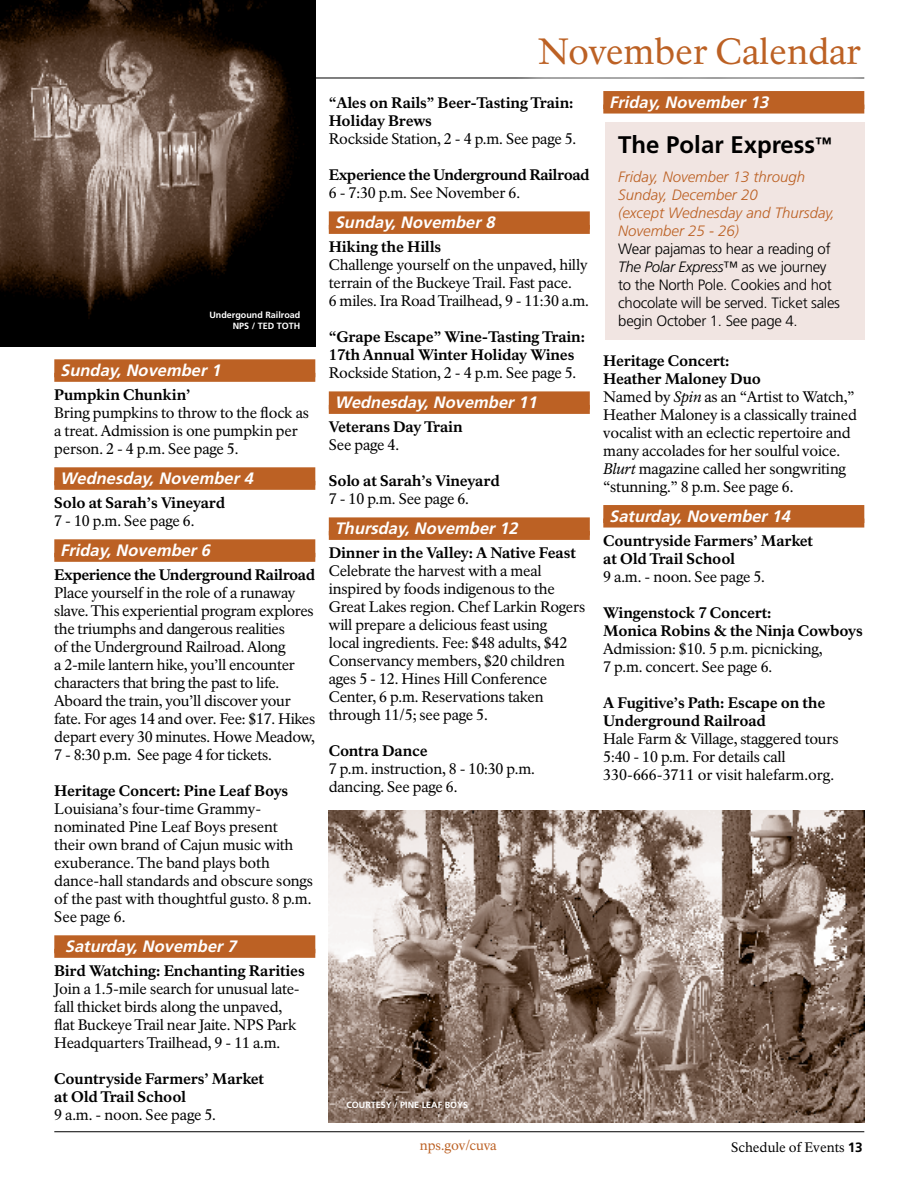
<style>
.page{position:relative;width:918px;height:1188px;background:#fff}
.page>*{position:absolute;margin:0;border:0;box-sizing:border-box;transform-origin:0 0}
.t1{font:36px "NPS Rawlinson OT";color:#bc6124}
.t2{font:700 24px "Frutiger LT Std";color:#000}
.t3{font:italic 700 16.5px "Frutiger LT Std";color:#fff}
.t4{font:15px/18px "NPS Rawlinson OT";letter-spacing:-.015em;color:#000}
.t5{font:800 15px/18px "NPS Rawlinson OT";letter-spacing:-.02em;color:#000}
.t6{font:300 15px/18px "Frutiger LT Std";letter-spacing:-.02em;color:#000}
.t7{font:italic 300 15px/18px "Frutiger LT Std";color:#bc6124}
.t8{font:13.5px "NPS Rawlinson OT";color:#000}
.t9{font:13.5px "NPS Rawlinson OT";letter-spacing:-.01em;color:#bc6124}
.t10{font:700 9px/10.8px "Frutiger LT Std";color:#fff;text-align:right}
.s1{font-style:italic}
.s2{font-weight:800}
.s3{font-family:"Frutiger LT Std";font-weight:700}
</style>
<div class="page">
<hr style="left:54px;top:1131px;width:810px;height:1px;background:#000">
<hr style="left:54px;top:78px;width:810px;height:1px;background:#000">
<div style="left:54px;top:359px;width:261px;height:18px;background:#bc6124"></div>
<div style="left:54px;top:373px;width:261px;height:9px;background:#bc6124"></div>
<div style="left:54px;top:467px;width:261px;height:18px;background:#bc6124"></div>
<div style="left:54px;top:481px;width:261px;height:9px;background:#bc6124"></div>
<div style="left:54px;top:539px;width:261px;height:18px;background:#bc6124"></div>
<div style="left:54px;top:553px;width:261px;height:9px;background:#bc6124"></div>
<div style="left:54px;top:935px;width:261px;height:18px;background:#bc6124"></div>
<div style="left:54px;top:949px;width:261px;height:9px;background:#bc6124"></div>
<div style="left:329px;top:211px;width:261px;height:18px;background:#bc6124"></div>
<div style="left:329px;top:225px;width:261px;height:9px;background:#bc6124"></div>
<div style="left:329px;top:391px;width:261px;height:18px;background:#bc6124"></div>
<div style="left:329px;top:405px;width:261px;height:9px;background:#bc6124"></div>
<div style="left:329px;top:517px;width:261px;height:18px;background:#bc6124"></div>
<div style="left:329px;top:531px;width:261px;height:9px;background:#bc6124"></div>
<div style="left:603px;top:91px;width:261px;height:18px;background:#bc6124"></div>
<div style="left:603px;top:105px;width:261px;height:9px;background:#bc6124"></div>
<div style="left:603px;top:505px;width:261px;height:18px;background:#bc6124"></div>
<div style="left:603px;top:519px;width:261px;height:9px;background:#bc6124"></div>
<img style="left:329px;top:810px;width:535px;height:312px">
<img style="left:0;top:0;width:315px;height:347px">
<div style="left:605px;top:122px;width:259px;height:217px;background:#f1e5e2"></div>
<div style="left:510px;top:9px;width:379px;height:84px;background:#fff"></div>
<p class="t10" style="left:209px;top:310px;width:92px">Undergound Railroad<br>NPS / TED TOTH</p>
<p class="t3" style="left:60px;top:360px;width:166px">Sunday,November1</p>
<p class="t5" style="left:54px;top:386px;width:138px">Pumpkin Chunkin’</p>
<p class="t4" style="left:54px;top:404px;width:256px">Bring pumpkins to throw to the flock as a treat. Admission is one pumpkin per person. 2 - 4 p.m. See page 5.</p>
<p class="t3" style="left:60px;top:468px;width:198px">Wednesday,November4</p>
<p class="t5" style="left:54px;top:494px;width:173px">Solo at Sarah’s Vineyard</p>
<p class="t4" style="left:54px;top:512px;width:142px">7 - 10 p.m. See page 6.</p>
<p class="t3" style="left:60px;top:540px;width:155px">Friday,November6</p>
<p class="t5" style="left:54px;top:566px;width:262px">Experience the Underground Railroad</p>
<p class="t4" style="left:54px;top:584px;width:262px">Place yourself in the role of a runaway slave. This experiential program explores the triumphs and dangerous realities<br>of the Underground Railroad. Along<br>a 2-mile lantern hike, you’ll encounter characters that bring the past to life.<br>Aboard the train, you’ll discover your fate. For ages 14 and over. Fee: $17. Hikes depart every 30 minutes. Howe Meadow, 7 - 8:30 p.m. See page 4 for tickets.</p>
<p class="t5" style="left:54px;top:782px;width:236px">Heritage Concert: Pine Leaf Boys</p>
<p class="t4" style="left:54px;top:800px;width:260px">Louisiana’s four-time Grammy&shy;nominated Pine Leaf Boys present<br>their own brand of Cajun music with exuberance. The band plays both dance-hall standards and obscure songs of the past with thoughtful gusto. 8 p.m.<br>See page 6.</p>
<p class="t3" style="left:65px;top:936px;width:177px">Saturday,November7</p>
<p class="t5" style="left:54px;top:962px;width:252px">Bird Watching: Enchanting Rarities</p>
<p class="t4" style="left:54px;top:980px;width:247px">Join a 1.5-mile search for unusual late&shy;fall thicket birds along the unpaved, flat Buckeye Trail near Jaite. NPS Park Headquarters Trailhead, 9 - 11 a.m.</p>
<p class="t5" style="left:54px;top:1070px;width:211px">Countryside Farmers’ Market at Old Trail School</p>
<p class="t4" style="left:54px;top:1106px;width:163px">9 a.m. - noon. See page 5.</p>
<h1 class="t1" style="left:538px;top:30px;width:325px">November Calendar</h1>
<p class="t5" style="left:329px;top:94px;width:246px">“Ales on Rails” Beer-Tasting Train:<br>Holiday Brews</p>
<p class="t4" style="left:329px;top:130px;width:249px">Rockside Station, 2 - 4 p.m. See page 5.</p>
<p class="t5" style="left:329px;top:166px;width:262px">Experience the Underground Railroad</p>
<p class="t4" style="left:329px;top:184px;width:193px">6 - 7:30 p.m. See November 6.</p>
<p class="t3" style="left:335px;top:212px;width:166px">Sunday,November8</p>
<p class="t5" style="left:329px;top:238px;width:114px">Hiking the Hills</p>
<p class="t4" style="left:329px;top:256px;width:262px">Challenge yourself on the unpaved, hilly terrain of the Buckeye Trail. Fast pace.<br>6 miles. Ira Road Trailhead, 9 - 11:30 a.m.</p>
<p class="t5" style="left:329px;top:328px;width:258px">“Grape Escape” Wine-Tasting Train:<br>17th Annual Winter Holiday Wines</p>
<p class="t4" style="left:329px;top:364px;width:249px">Rockside Station, 2 - 4 p.m. See page 5.</p>
<p class="t3" style="left:335px;top:392px;width:207px">Wednesday,November11</p>
<p class="t5" style="left:329px;top:418px;width:135px">Veterans Day Train</p>
<p class="t4" style="left:329px;top:436px;width:72px">See page 4.</p>
<p class="t5" style="left:329px;top:472px;width:173px">Solo at Sarah’s Vineyard</p>
<p class="t4" style="left:329px;top:490px;width:142px">7 - 10 p.m. See page 6.</p>
<p class="t3" style="left:335px;top:518px;width:188px">Thursday,November12</p>
<p class="t5" style="left:329px;top:544px;width:249px">Dinner in the Valley: A Native Feast</p>
<p class="t4" style="left:329px;top:562px;width:258px">Celebrate the harvest with a meal inspired by foods indigenous to the Great Lakes region. Chef Larkin Rogers will prepare a delicious feast using<br>local ingredients. Fee: $48 adults, $42<br>Conservancy members, $20 children ages 5 - 12. Hines Hill Conference Center, 6 p.m. Reservations taken through 11/5; see page 5.</p>
<p class="t5" style="left:329px;top:742px;width:100px">Contra Dance</p>
<p class="t4" style="left:329px;top:760px;width:208px">7 p.m. instruction, 8 - 10:30 p.m. dancing. See page 6.</p>
<p class="t3" style="left:609px;top:92px;width:165px">Friday,November13</p>
<h2 class="t2" style="left:618px;top:131px;width:215px">The Polar Express<sup>™</sup></h2>
<p class="t7" style="left:618px;top:168px;width:218px">Friday, November 13 through<br>Sunday, December 20<br>(except Wednesday and Thursday,<br>November 25 - 26)</p>
<p class="t6" style="left:618px;top:240px;width:223px">Wear pajamas to hear a reading of<br><span class="s1">The Polar Express</span>™ as we journey to the North Pole. Cookies and hot chocolate will be served. Ticket sales begin October 1. See page 4.</p>
<p class="t4" style="left:603px;top:352px;width:255px"><span class="s2">Heritage Concert:<br>Heather Maloney Duo<br></span>Named by <span class="s1">Spin</span> as an “Artist to Watch,” Heather Maloney is a classically trained vocalist with an eclectic repertoire and many accolades for her soulful voice.<br><span class="s1">Blurt</span> magazine called her songwriting “stunning.” 8 p.m. See page 6.</p>
<p class="t3" style="left:609px;top:506px;width:186px">Saturday,November14</p>
<p class="t5" style="left:603px;top:532px;width:211px">Countryside Farmers’ Market at Old Trail School</p>
<p class="t4" style="left:603px;top:568px;width:163px">9 a.m. - noon. See page 5.</p>
<p class="t5" style="left:603px;top:604px;width:261px">Wingenstock 7 Concert:<br>Monica Robins &amp; the Ninja Cowboys</p>
<p class="t4" style="left:603px;top:640px;width:221px">Admission: $10. 5 p.m. picnicking,<br>7 p.m. concert. See page 6.</p>
<p class="t5" style="left:603px;top:694px;width:224px">A Fugitive’s Path: Escape on the<br>Underground Railroad</p>
<p class="t4" style="left:603px;top:730px;width:237px">Hale Farm &amp; Village, staggered tours<br>5:40 - 10 p.m. For details call<br>330-666-3711 or visit halefarm.org.</p>
<p class="t10" style="left:346px;top:1100px;width:123px">COURTESY / PINE LEAF BOYS</p>
<p class="t9" style="left:420px;top:1138px;width:79px">nps.gov/cuva</p>
<p class="t8" style="left:731px;top:1139px;width:133px">Schedule of Events <span class="s3">13</span></p>
</div>
